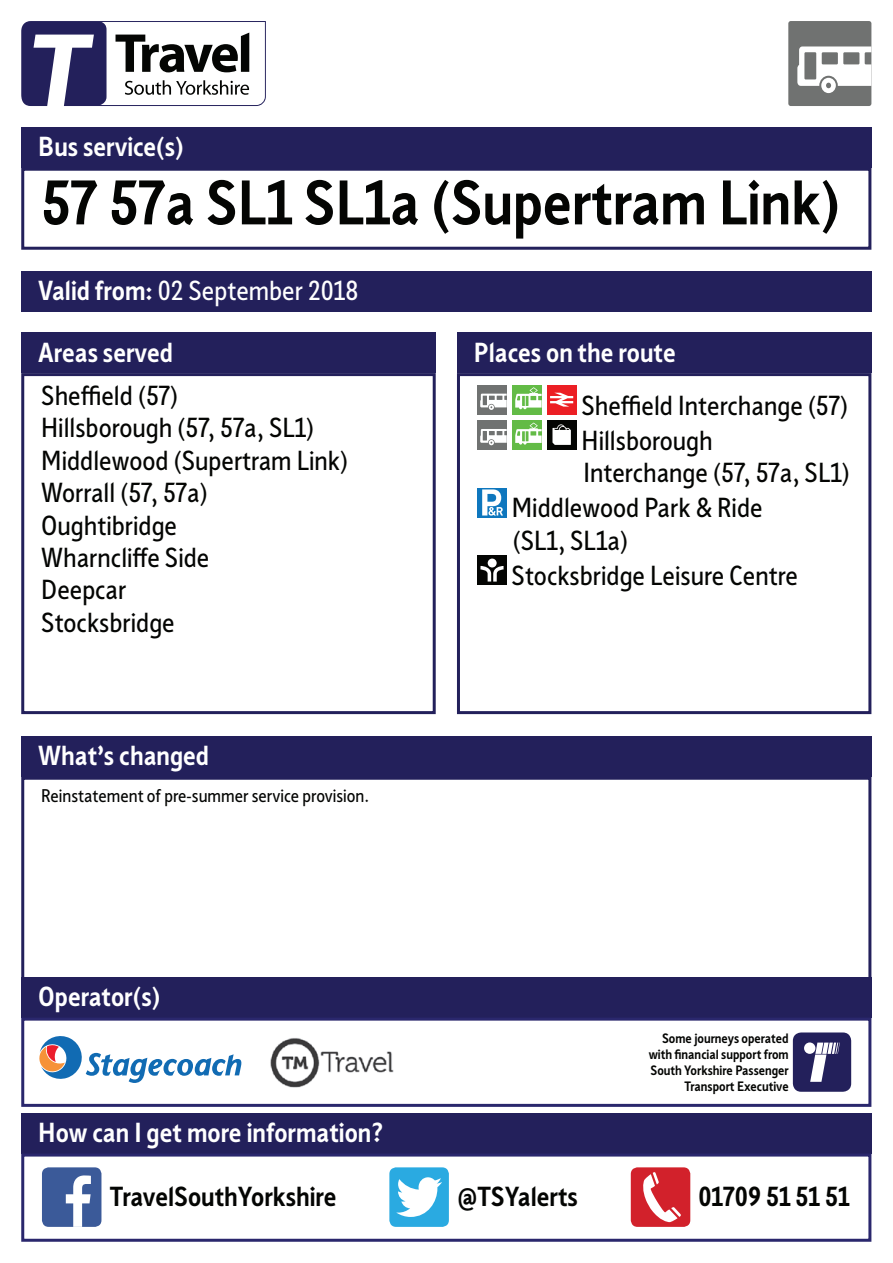
<style>
.page{position:relative;width:893px;height:1263px;background:#fff}
.page>*{position:absolute;margin:0;border:0;box-sizing:border-box;transform-origin:0 0}
.t1{font:700 61.5px "Sheffield Sans 2";color:#040503}
.t2{font:27px/32.4px "Sheffield Sans 2";color:#040503}
.t3{font:700 27px "Sheffield Sans 2";color:#fff}
.t4{font:700 27px "Sheffield Sans 2";color:#040503}
.t5{font:27px "Sheffield Sans 2";color:#fff}
.t6{font:18px "Sheffield Sans 2";color:#040503}
.t7{font:700 13.35px/16px "Sheffield Sans 2";color:#040503;text-align:right}
.s1{font-weight:700}
</style>
<div class="page">
<div style="left:21px;top:271px;width:850px;height:40px;background:#23205b"></div>
<div style="left:21px;top:127px;width:850px;height:41px;background:#23205b"></div>
<div style="left:21px;top:168px;width:850px;height:82px;border:3px solid #23205b"></div>
<div style="left:21px;top:736px;width:850px;height:41px;background:#23205b"></div>
<div style="left:21px;top:777px;width:850px;height:220px;border:3px solid #23205b"></div>
<div style="left:21px;top:333px;width:415px;height:40px;background:#23205b"></div>
<div style="left:21px;top:373px;width:415px;height:341px;border:3px solid #23205b"></div>
<div style="left:457px;top:333px;width:414px;height:40px;background:#23205b"></div>
<div style="left:477px;top:385px;width:30px;height:30px;background:#707271"></div>
<svg style="left:480px;top:394px;width:27px;height:16px"></svg>
<div style="left:512px;top:385px;width:30px;height:30px;background:#63bb46"></div>
<svg style="left:515px;top:387px;width:27px;height:22px"></svg>
<div style="left:547px;top:385px;width:29px;height:30px;background:#ec1f24"></div>
<svg style="left:550px;top:393px;width:23px;height:14px"></svg>
<div style="left:477px;top:420px;width:30px;height:30px;background:#707271"></div>
<svg style="left:480px;top:429px;width:27px;height:16px"></svg>
<div style="left:512px;top:420px;width:30px;height:30px;background:#63bb46"></div>
<svg style="left:515px;top:423px;width:27px;height:22px"></svg>
<div style="left:547px;top:420px;width:29px;height:30px;background:#040503"></div>
<svg style="left:552px;top:424px;width:19px;height:21px"></svg>
<div style="left:477px;top:488px;width:30px;height:29px;background:#0e77be"></div>
<svg style="left:482px;top:489px;width:21px;height:27px"></svg>
<div style="left:477px;top:555px;width:30px;height:30px;background:#040503"></div>
<div style="left:488px;top:559px;width:9px;height:9px;background:#fff;border-radius:50%"></div>
<svg style="left:480px;top:566px;width:23px;height:16px"></svg>
<div style="left:457px;top:373px;width:414px;height:341px;border:3px solid #23205b"></div>
<div style="left:21px;top:1113px;width:850px;height:41px;background:#23205b"></div>
<div style="left:21px;top:1154px;width:850px;height:88px;border:3px solid #2a276d"></div>
<div style="left:42px;top:1167px;width:59px;height:60px;background:#3b5a99;border-radius:7px"></div>
<svg style="left:66px;top:1175px;width:25px;height:52px"></svg>
<div style="left:389px;top:1167px;width:60px;height:60px;background:#2aaae1;border-radius:7px"></div>
<svg style="left:396px;top:1177px;width:46px;height:40px"></svg>
<div style="left:631px;top:1167px;width:59px;height:60px;background:#d2212b;border-radius:7px"></div>
<svg style="left:643px;top:1172px;width:38px;height:50px"></svg>
<div style="left:21px;top:977px;width:850px;height:41px;background:#23205b"></div>
<div style="left:21px;top:1018px;width:850px;height:89px;border:3px solid #2a276d"></div>
<div style="left:793px;top:1032px;width:58px;height:60px;background:#23205b;border-radius:8px"></div>
<div style="left:804px;top:1042px;width:11px;height:12px;background:#fff;border-radius:50%"></div>
<svg style="left:810px;top:1043px;width:30px;height:39px"></svg>
<svg style="left:21px;top:21px;width:245px;height:85px"></svg>
<div style="left:788px;top:21px;width:83px;height:85px;background:#707271;border-radius:3px"></div>
<svg style="left:797px;top:46px;width:74px;height:47px"></svg>
<svg style="left:39px;top:1036px;width:202px;height:47px"></svg>
<img style="left:270px;top:1038px;width:124px;height:50px">
<p class="t3" style="left:38px;top:137px;width:147px">Bus service(s)</p>
<h1 class="t1" style="left:41px;top:180px;width:800px">57 57a SL1 SL1a (Supertram Link)</h1>
<p class="t5" style="left:38px;top:281px;width:321px"><span class="s1">Valid from:</span> 02 September 2018</p>
<p class="t3" style="left:38px;top:342px;width:136px">Areas served</p>
<p class="t2" style="left:41px;top:382px;width:308px">Sheffield (57)<br>Hillsborough (57, 57a, SL1)<br>Middlewood (Supertram Link)<br>Worrall (57, 57a)<br>Oughtibridge<br>Wharncliffe Side<br>Deepcar<br>Stocksbridge</p>
<p class="t3" style="left:38px;top:746px;width:172px">What’s changed</p>
<p class="t6" style="left:41px;top:789px;width:330px">Reinstatement of pre-summer service provision.</p>
<p class="t3" style="left:38px;top:987px;width:124px">Operator(s)</p>
<p class="t3" style="left:474px;top:342px;width:203px">Places on the route</p>
<p class="t2" style="left:581px;top:390px;width:268px;line-height:35.4px">Sheffield Interchange (57)<br>Hillsborough</p>
<p class="t2" style="left:512px;top:458px;width:339px;line-height:35.1px;text-indent:72px">Interchange (57, 57a, SL1)<br>Middlewood Park &amp; Ride</p>
<p class="t2" style="left:512px;top:526px;width:288px;line-height:35.1px">(SL1, SL1a)<br>Stocksbridge Leisure Centre</p>
<p class="t7" style="left:649px;top:1031px;width:142px">Some journeys operated with financial support from<br>South Yorkshire Passenger<br>Transport Executive</p>
<p class="t3" style="left:38px;top:1123px;width:347px">How can I get more information?</p>
<p class="t4" style="left:110px;top:1186px;width:228px">TravelSouthYorkshire</p>
<p class="t4" style="left:457px;top:1186px;width:122px">@TSYalerts</p>
<p class="t4" style="left:698px;top:1186px;width:153px">01709 51 51 51</p>
</div>
